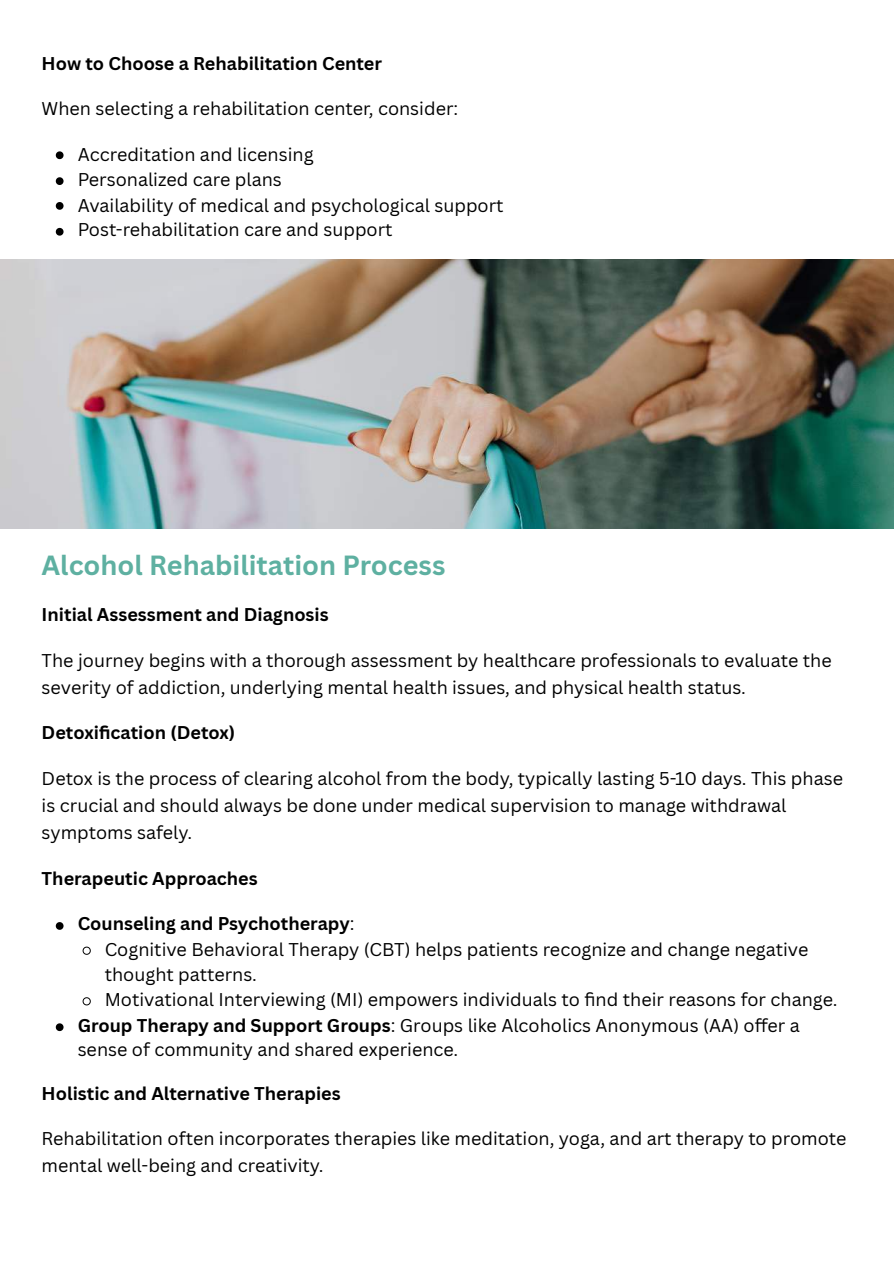
<style>
.page{position:relative;width:894px;height:1263px;background:#fff}
.page>*{position:absolute;margin:0;border:0;box-sizing:border-box;transform-origin:0 0}
.t1{font:700 27px "Canva Sans";color:#5eb0a1}
.t2{font:18px/27px "Canva Sans";color:#000}
.t3{font:700 18px "Canva Sans";color:#000}
.s1{font-weight:400}
.s2{font-weight:700}
</style>
<div class="page">
<svg style="left:56px;top:151px;width:7px;height:8px"></svg>
<svg style="left:56px;top:177px;width:7px;height:8px"></svg>
<svg style="left:56px;top:202px;width:7px;height:8px"></svg>
<svg style="left:56px;top:228px;width:7px;height:8px"></svg>
<img style="left:0;top:260px;width:893px;height:269px">
<svg style="left:56px;top:922px;width:7px;height:8px"></svg>
<svg style="left:82px;top:946px;width:9px;height:9px"></svg>
<svg style="left:82px;top:997px;width:9px;height:9px"></svg>
<svg style="left:56px;top:1023px;width:7px;height:8px"></svg>
<p class="t3" style="left:42px;top:52px;width:342px">How to Choose a Rehabilitation Center</p>
<p class="t2" style="left:42px;top:95px;width:418px">When selecting a rehabilitation center, consider:</p>
<p class="t2" style="left:78px;top:142px;width:427px;line-height:25.2px">Accreditation and licensing<br>Personalized care plans<br>Availability of medical and psychological support Post-rehabilitation care and support</p>
<h1 class="t1" style="left:42px;top:549px;width:405px">Alcohol Rehabilitation Process</h1>
<p class="t3" style="left:42px;top:604px;width:288px">Initial Assessment and Diagnosis</p>
<p class="t2" style="left:42px;top:647px;width:791px">The journey begins with a thorough assessment by healthcare professionals to evaluate the severity of addiction, underlying mental health issues, and physical health status.</p>
<p class="t3" style="left:42px;top:722px;width:195px">Detoxifi cation (Detox)</p>
<p class="t2" style="left:42px;top:765px;width:802px">Detox is the process of clearing alcohol from the body, typically lasting 5-10 days. This phase is crucial and should always be done under medical supervision to manage withdrawal symptoms safely.</p>
<p class="t3" style="left:42px;top:868px;width:217px">Therapeutic Approaches</p>
<p class="t3" style="left:78px;top:913px;width:278px">Counseling and Psychotherapy<span class="s1">:</span></p>
<p class="t2" style="left:105px;top:936px;width:705px">Cognitive Behavioral Therapy (CBT) helps patients recognize and change negative</p>
<p class="t2" style="left:105px;top:961px;width:154px">thought patterns.</p>
<p class="t2" style="left:105px;top:986px;width:734px">Motivational Interviewing (MI) empowers individuals to fi nd their reasons for change.</p>
<p class="t2" style="left:78px;top:1012px;width:723px"><span class="s2">Group Therapy and Support Groups</span>: Groups like Alcoholics Anonymous (AA) offer a</p>
<p class="t2" style="left:78px;top:1036px;width:382px">sense of community and shared experience.</p>
<p class="t3" style="left:42px;top:1083px;width:300px">Holistic and Alternative Therapies</p>
<p class="t2" style="left:42px;top:1125px;width:806px">Rehabilitation often incorporates therapies like meditation, yoga, and art therapy to promote mental well-being and creativity.</p>
</div>
